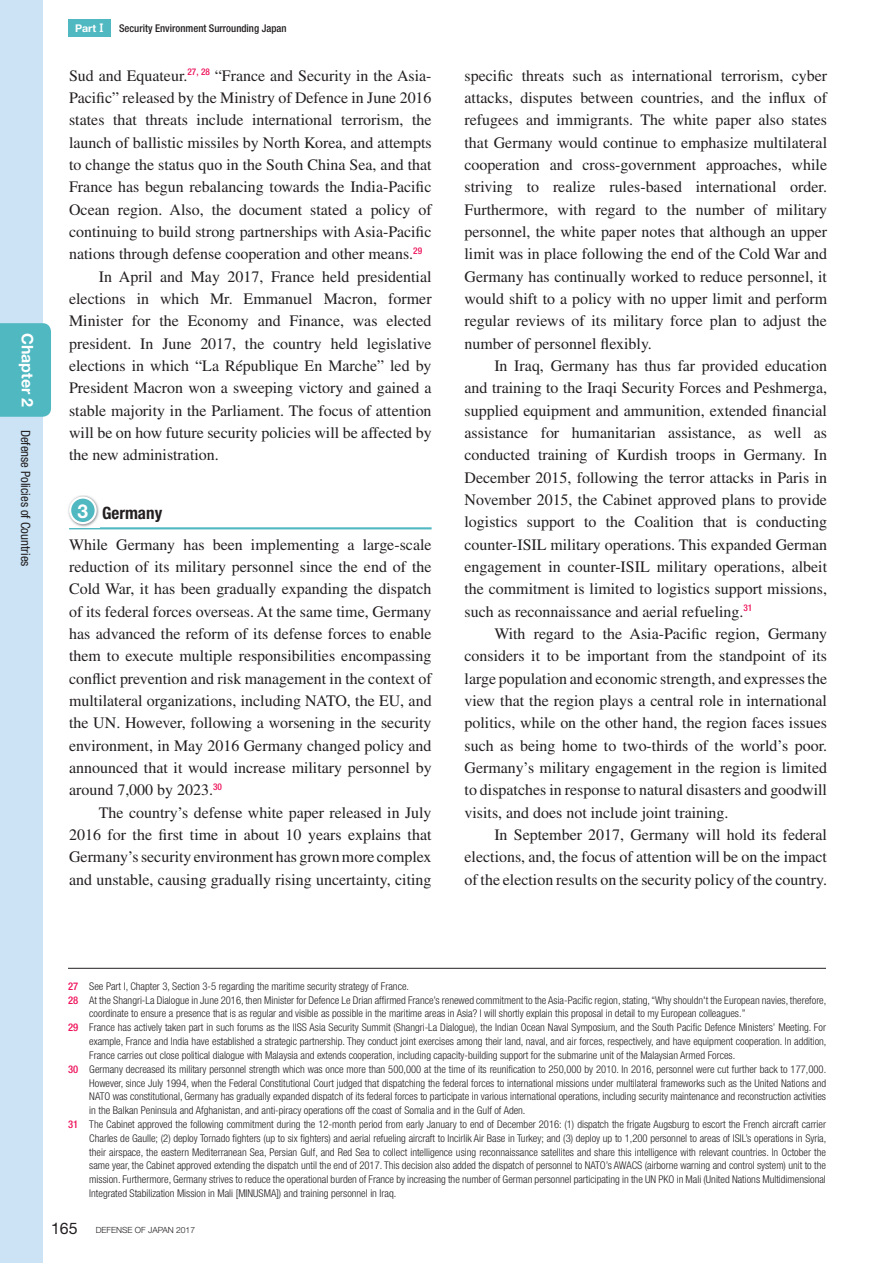
<style>
.page{position:relative;width:893px;height:1263px;background:#fff}
.page>*{position:absolute;margin:0;border:0;box-sizing:border-box;transform-origin:0 0}
.t1{font:700 condensed 16.95px "Helvetica Neue LT Std";color:#231f20}
.t2{font:15.9px/22.4px "Times LT Std";color:#231f20;text-align:justify}
.t3{font:700 15.9px "Helvetica Neue LT Std";color:#fff}
.t4{font:condensed 12.75px "Helvetica Neue LT Std";color:#231f20}
.t5{font:300 condensed 10.65px "Helvetica Neue LT Std";color:#231f20}
.t6{font:500 condensed 10.65px "Helvetica Neue LT Std";color:#231f20}
.t7{font:300 8.55px "Helvetica Neue LT Std";color:#231f20}
.s1{font-weight:700;font-stretch:normal;color:#fff}
.s2{font-family:"UD Shin Go NT Pro De";font-weight:700;font-stretch:normal;color:#fff}
.s3{font-stretch:normal;font-size:19.2px;color:#fff}
.s4{font-weight:500;color:#ee1059}
.s5{font-weight:400;font-size:15.9px}
</style>
<div class="page">
<hr style="left:69px;top:527px;width:363px;height:2px;background:#4fb8c1">
<img style="left:68px;top:495px;width:31px;height:32px">
<div style="left:70px;top:498px;width:26px;height:25px;background:#4fb8c1;border-radius:50%"></div>
<div style="left:69px;top:496px;width:28px;height:28px;border:2px solid #fff;border-radius:50%"></div>
<hr style="left:68px;top:968px;width:758px;height:1px;background:#231f20">
<div style="left:68px;top:19px;width:43px;height:17px;background:#4fb8c1"></div>
<div style="left:0;top:0;width:43px;height:1263px;background:#cbe3f5"></div>
<div style="left:0;top:323px;width:51px;height:94px;background:#4fb8c1"></div>
<p class="t3" style="left:37px;top:333px;width:76px;rotate:90deg">Chapter 2</p>
<p class="t4" style="left:33px;top:429px;width:138px;rotate:90deg">Defense Policies of Countries</p>
<p class="t6" style="left:75px;top:21px;width:213px"><span class="s1">Part</span> <span class="s2">Ⅰ</span> Security Environment Surrounding Japan</p>
<p class="t2" style="left:69px;top:64px;width:364px">Sud and Equateur.<sup>27,</sup> <sup>28</sup> “France and Security in the Asia-</p>
<p class="t2" style="left:69px;top:87px;width:364px">Pacific” released by the Ministry of Defence in June 2016</p>
<p class="t2" style="left:69px;top:109px;width:364px">states that threats include international terrorism, the</p>
<p class="t2" style="left:69px;top:131px;width:364px">launch of ballistic missiles by North Korea, and attempts</p>
<p class="t2" style="left:69px;top:153px;width:364px">to change the status quo in the South China Sea, and that</p>
<p class="t2" style="left:69px;top:176px;width:364px">France has begun rebalancing towards the India-Pacific</p>
<p class="t2" style="left:69px;top:198px;width:364px">Ocean region. Also, the document stated a policy of</p>
<p class="t2" style="left:69px;top:220px;width:364px">continuing to build strong partnerships with Asia-Pacific</p>
<p class="t2" style="left:69px;top:243px;width:354px">nations through defense cooperation and other means.<sup>29</sup></p>
<p class="t2" style="left:99px;top:265px;width:334px">In April and May 2017, France held presidential</p>
<p class="t2" style="left:69px;top:287px;width:364px">elections in which Mr. Emmanuel Macron, former</p>
<p class="t2" style="left:69px;top:310px;width:364px">Minister for the Economy and Finance, was elected</p>
<p class="t2" style="left:69px;top:332px;width:364px">president. In June 2017, the country held legislative</p>
<p class="t2" style="left:69px;top:354px;width:364px">elections in which “La République En Marche” led by</p>
<p class="t2" style="left:69px;top:377px;width:364px">President Macron won a sweeping victory and gained a</p>
<p class="t2" style="left:69px;top:399px;width:364px">stable majority in the Parliament. The focus of attention</p>
<p class="t2" style="left:69px;top:421px;width:364px">will be on how future security policies will be affected by</p>
<p class="t2" style="left:69px;top:444px;width:151px">the new administration.</p>
<p class="t1" style="left:78px;top:502px;width:86px"><span class="s3">3</span> Germany</p>
<p class="t2" style="left:69px;top:533px;width:364px">While Germany has been implementing a large-scale reduction of its military personnel since the end of the Cold War, it has been gradually expanding the dispatch of its federal forces overseas. At the same time, Germany has advanced the reform of its defense forces to enable them to execute multiple responsibilities encompassing conflict prevention and risk management in the context of multilateral organizations, including NATO, the EU, and the UN. However, following a worsening in the security environment, in May 2016 Germany changed policy and announced that it would increase military personnel by around 7,000 by 2023.<sup>30</sup></p>
<p class="t2" style="left:69px;top:801px;width:364px;text-indent:30px">The country’s defense white paper released in July 2016 for the first time in about 10 years explains that Germany’s security environment has grown more complex and unstable, causing gradually rising uncertainty, citing</p>
<p class="t2" style="left:465px;top:64px;width:364px">specific threats such as international terrorism, cyber attacks, disputes between countries, and the influx of refugees and immigrants. The white paper also states that Germany would continue to emphasize multilateral cooperation and cross-government approaches, while striving to realize rules-based international order.<br>Furthermore, with regard to the number of military personnel, the white paper notes that although an upper limit was in place following the end of the Cold War and Germany has continually worked to reduce personnel, it would shift to a policy with no upper limit and perform regular reviews of its military force plan to adjust the number of personnel flexibly.</p>
<p class="t2" style="left:465px;top:354px;width:364px;text-indent:30px">In Iraq, Germany has thus far provided education and training to the Iraqi Security Forces and Peshmerga, supplied equipment and ammunition, extended financial assistance for humanitarian assistance, as well as conducted training of Kurdish troops in Germany. In December 2015, following the terror attacks in Paris in November 2015, the Cabinet approved plans to provide logistics support to the Coalition that is conducting counter-ISIL military operations. This expanded German engagement in counter-ISIL military operations, albeit the commitment is limited to logistics support missions, such as reconnaissance and aerial refueling.<sup>31</sup></p>
<p class="t2" style="left:465px;top:622px;width:364px;text-indent:30px">With regard to the Asia-Pacific region, Germany considers it to be important from the standpoint of its large population and economic strength, and expresses the view that the region plays a central role in international politics, while on the other hand, the region faces issues such as being home to two-thirds of the world’s poor.<br>Germany’s military engagement in the region is limited to dispatches in response to natural disasters and goodwill visits, and does not include joint training.</p>
<p class="t2" style="left:465px;top:823px;width:364px;text-indent:30px">In September 2017, Germany will hold its federal elections, and, the focus of attention will be on the impact of the election results on the security policy of the country.</p>
<p class="t5" style="left:68px;top:980px;width:343px"><span class="s4">27</span> See Part I, Chapter 3, Section 3-5 regarding the maritime security strategy of France.</p>
<p class="t5" style="left:68px;top:994px;width:760px"><span class="s4">28</span> At the Shangri-La Dialogue in June 2016, then Minister for Defence Le Drian affirmed France’s renewed commitment to the Asia-Pacific region, stating, “Why shouldn't the European navies, therefore,</p>
<p class="t5" style="left:89px;top:1007px;width:658px">coordinate to ensure a presence that is as regular and visible as possible in the maritime areas in Asia? I will shortly explain this proposal in detail to my European colleagues.”</p>
<p class="t5" style="left:68px;top:1021px;width:759px"><span class="s4">29</span> France has actively taken part in such forums as the IISS Asia Security Summit (Shangri-La Dialogue), the Indian Ocean Naval Symposium, and the South Pacific Defence Ministers’ Meeting. For</p>
<p class="t5" style="left:89px;top:1035px;width:739px">example, France and India have established a strategic partnership. They conduct joint exercises among their land, naval, and air forces, respectively, and have equipment cooperation. In addition,</p>
<p class="t5" style="left:89px;top:1049px;width:647px">France carries out close political dialogue with Malaysia and extends cooperation, including capacity-building support for the submarine unit of the Malaysian Armed Forces.</p>
<p class="t5" style="left:68px;top:1063px;width:760px"><span class="s4">30</span> Germany decreased its military personnel strength which was once more than 500,000 at the time of its reunification to 250,000 by 2010. In 2016, personnel were cut further back to 177,000.</p>
<p class="t5" style="left:89px;top:1077px;width:738px">However, since July 1994, when the Federal Constitutional Court judged that dispatching the federal forces to international missions under multilateral frameworks such as the United Nations and</p>
<p class="t5" style="left:89px;top:1090px;width:738px">NATO was constitutional, Germany has gradually expanded dispatch of its federal forces to participate in various international operations, including security maintenance and reconstruction activities</p>
<p class="t5" style="left:89px;top:1104px;width:438px">in the Balkan Peninsula and Afghanistan, and anti-piracy operations off the coast of Somalia and in the Gulf of Aden.</p>
<p class="t5" style="left:68px;top:1118px;width:759px"><span class="s4">31</span> The Cabinet approved the following commitment during the 12-month period from early January to end of December 2016: (1) dispatch the frigate Augsburg to escort the French aircraft carrier</p>
<p class="t5" style="left:89px;top:1132px;width:738px">Charles de Gaulle; (2) deploy Tornado fighters (up to six fighters) and aerial refueling aircraft to Incirlik Air Base in Turkey; and (3) deploy up to 1,200 personnel to areas of ISIL’s operations in Syria,</p>
<p class="t5" style="left:89px;top:1146px;width:738px">their airspace, the eastern Mediterranean Sea, Persian Gulf, and Red Sea to collect intelligence using reconnaissance satellites and share this intelligence with relevant countries. In October the</p>
<p class="t5" style="left:89px;top:1159px;width:738px">same year, the Cabinet approved extending the dispatch until the end of 2017. This decision also added the dispatch of personnel to NATO’s AWACS (airborne warning and control system) unit to the</p>
<p class="t5" style="left:89px;top:1173px;width:738px">mission. Furthermore, Germany strives to reduce the operational burden of France by increasing the number of German personnel participating in the UN PKO in Mali (United Nations Multidimensional</p>
<p class="t5" style="left:89px;top:1187px;width:308px">Integrated Stabilization Mission in Mali [MINUSMA]) and training personnel in Iraq.</p>
<p class="t7" style="left:51px;top:1224px;width:146px"><span class="s5">165</span> DEFENSE OF JAPAN 2017</p>
</div>
